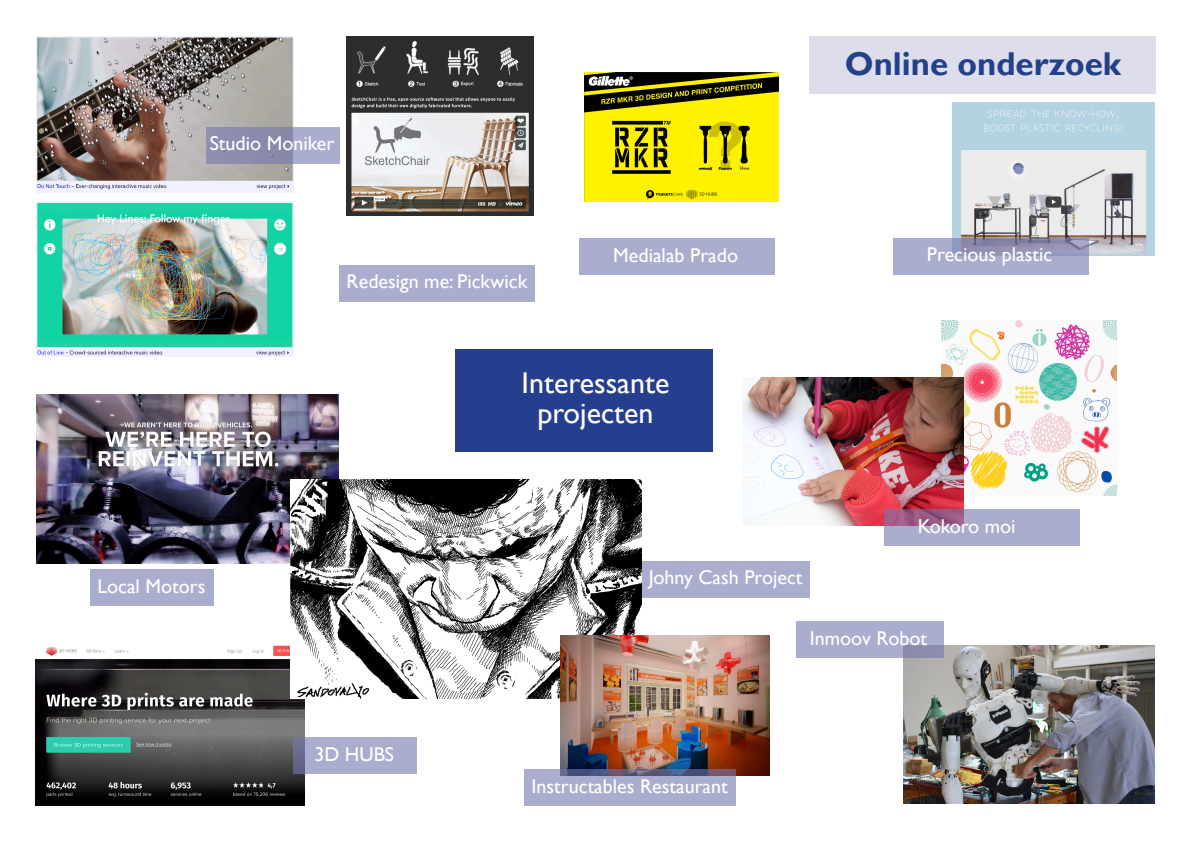
<style>
.page{position:relative;width:1191px;height:842px;background:#fff}
.page>*{position:absolute;margin:0;border:0;box-sizing:border-box;transform-origin:0 0}
.t1{font:700 33px "Gill Sans";color:#234189}
.t2{font:30px "Gill Sans";color:#fff}
.t3{font:20px "Gill Sans";color:#fff}
</style>
<div class="page">
<div style="left:340px;top:265px;width:195px;height:36px;background:#abadcf"></div>
<div style="left:455px;top:349px;width:258px;height:103px;background:#253f8e"></div>
<div style="left:579px;top:238px;width:196px;height:37px;background:#abadcf"></div>
<img style="left:952px;top:102px;width:203px;height:153px">
<img style="left:35px;top:645px;width:269px;height:161px">
<img style="left:36px;top:36px;width:257px;height:157px">
<img style="left:36px;top:201px;width:257px;height:155px">
<img style="left:584px;top:72px;width:194px;height:129px">
<img style="left:36px;top:395px;width:302px;height:169px">
<img style="left:290px;top:479px;width:352px;height:219px">
<img style="left:903px;top:646px;width:252px;height:157px">
<img style="left:560px;top:635px;width:209px;height:140px">
<img style="left:347px;top:36px;width:186px;height:180px">
<svg style="left:893px;top:238px;width:195px;height:37px;fill:#abadcf"></svg>
<svg style="left:206px;top:127px;width:134px;height:37px;fill:#8d8eaf"></svg>
<div style="left:90px;top:569px;width:124px;height:37px;background:#abadcf"></div>
<svg style="left:293px;top:737px;width:123px;height:37px;fill:#abadcf"></svg>
<svg style="left:796px;top:622px;width:147px;height:36px;fill:#abadcf"></svg>
<div style="left:642px;top:561px;width:167px;height:36px;background:#abadcf"></div>
<svg style="left:524px;top:769px;width:212px;height:37px;fill:#abadcf"></svg>
<img style="left:941px;top:320px;width:176px;height:175px">
<img style="left:742px;top:378px;width:221px;height:147px">
<svg style="left:884px;top:509px;width:195px;height:37px;fill:#abadcf"></svg>
<div style="left:809px;top:36px;width:347px;height:58px;background:#ddddec"></div>
<p class="t3" style="left:210px;top:132px;width:126px">Studio Moniker</p>
<p class="t1" style="left:844px;top:44px;width:278px">Online onderzoek</p>
<p class="t3" style="left:97px;top:575px;width:110px">Local Motors</p>
<p class="t3" style="left:347px;top:270px;width:182px">Redesign me: Pickwick</p>
<p class="t3" style="left:613px;top:243px;width:126px">Medialab Prado</p>
<p class="t3" style="left:927px;top:242px;width:127px">Precious plastic</p>
<p class="t2" style="left:521px;top:365px;width:149px">Interessante</p>
<p class="t2" style="left:537px;top:395px;width:118px">projecten</p>
<p class="t3" style="left:649px;top:566px;width:155px">Johny Cash Project</p>
<p class="t3" style="left:917px;top:515px;width:99px">Kokoro moi</p>
<p class="t3" style="left:809px;top:627px;width:119px">Inmoov Robot</p>
<p class="t3" style="left:314px;top:742px;width:81px">3D HUBS</p>
<p class="t3" style="left:531px;top:775px;width:198px">Instructables Restaurant</p>
</div>
